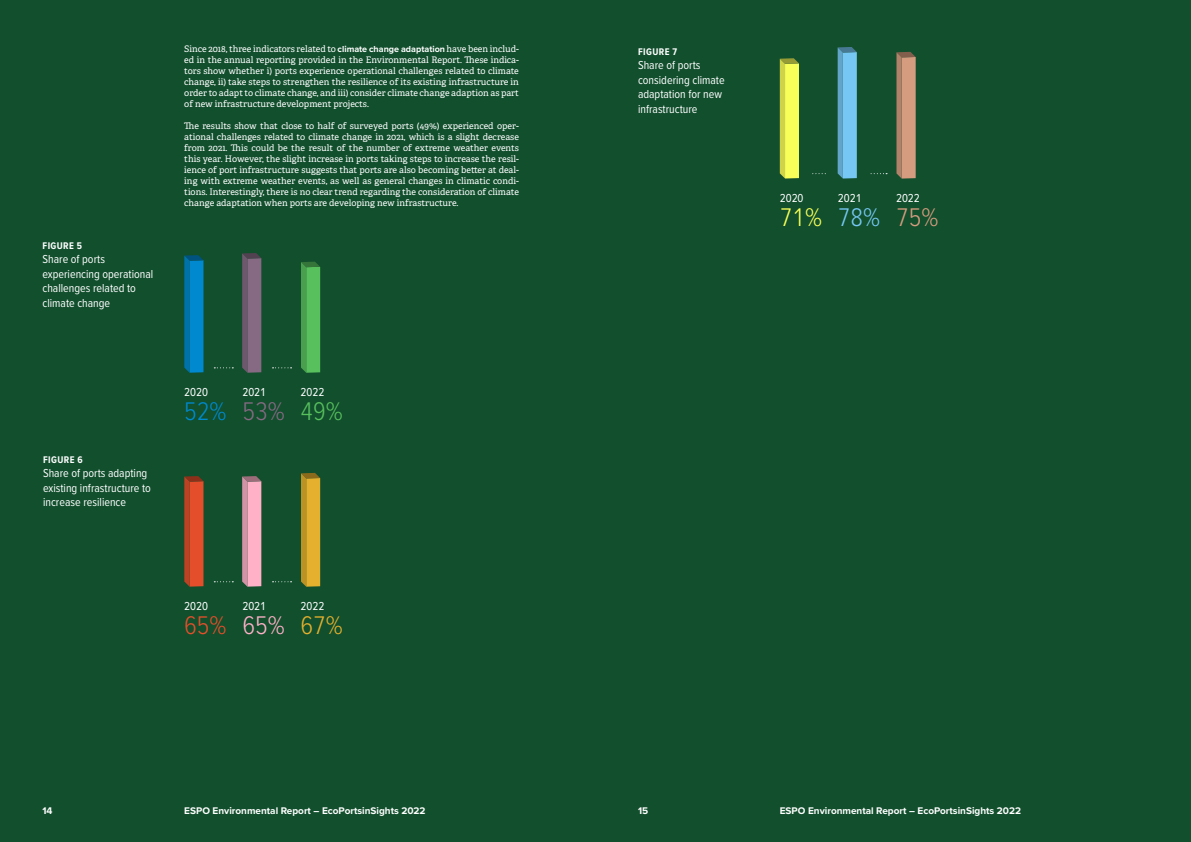
<style>
.page{position:relative;width:1191px;height:842px;background:#fff}
.page>*{position:absolute;margin:0;border:0;box-sizing:border-box;transform-origin:0 0}
.t1{font:300 26.5px "Proxima Nova Cond";color:#f8ff58}
.t2{font:300 26.5px "Proxima Nova Cond";color:#76c7f3}
.t3{font:300 26.5px "Proxima Nova Cond";color:#d69c7f}
.t4{font:300 26.5px "Proxima Nova Cond";color:#0089ce}
.t5{font:300 26.5px "Proxima Nova Cond";color:#866a83}
.t6{font:300 26.5px "Proxima Nova Cond";color:#58c05d}
.t7{font:300 26.5px "Proxima Nova Cond";color:#e54e2a}
.t8{font:300 26.5px "Proxima Nova Cond";color:#ffb1c8}
.t9{font:300 26.5px "Proxima Nova Cond";color:#e4b02d}
.t10{font:12px/14.4px "Proxima Nova Cond";color:#fff}
.t11{font:700 10px "Proxima Nova";color:#fff}
.t12{font:700 10px "Proxima Nova Cond";letter-spacing:.04em;color:#fff}
.t13{font:9px/11px "Adelle";color:#fff;text-align:justify}
.s1{font-family:"Proxima Nova";font-weight:700}
</style>
<div class="page">
<div style="left:0;top:0;width:595px;height:842px;background:#114f2d"></div>
<div style="left:595px;top:0;width:596px;height:842px;background:#114f2d"></div>
<svg style="left:780px;top:58px;width:19px;height:121px;background:#e4ec52"></svg>
<svg style="left:837px;top:47px;width:20px;height:132px;background:#69b4d9"></svg>
<svg style="left:896px;top:52px;width:19px;height:127px;background:#bf8f73"></svg>
<svg style="left:272px;top:367px;width:19px;height:1px"></svg>
<svg style="left:184px;top:255px;width:19px;height:118px;background:#007eba"></svg>
<svg style="left:242px;top:253px;width:19px;height:120px;background:#796278"></svg>
<svg style="left:301px;top:262px;width:19px;height:111px;background:#51b256"></svg>
<svg style="left:214px;top:581px;width:19px;height:1px"></svg>
<svg style="left:272px;top:581px;width:19px;height:1px"></svg>
<svg style="left:184px;top:476px;width:19px;height:111px;background:#cd4927"></svg>
<svg style="left:242px;top:476px;width:19px;height:111px;background:#e6a2b6"></svg>
<svg style="left:301px;top:473px;width:19px;height:114px;background:#d1a32a"></svg>
<p class="t12" style="left:43px;top:238px;width:41px">FIGURE 5</p>
<h2 class="t10" style="left:43px;top:252px;width:112px">Share of ports experiencing operational challenges related to climate change</h2>
<p class="t12" style="left:43px;top:452px;width:41px">FIGURE 6</p>
<h2 class="t10" style="left:43px;top:466px;width:109px">Share of ports adapting existing infrastructure to increase resilience</h2>
<p class="t13" style="left:184px;top:44px;width:336px">Since 2018, three indicators related to <span class="s1">climate change adaptation</span> have been includ&shy;ed in the annual reporting provided in the Environmental Report. These indica&shy;tors show whether i) ports experience operational challenges related to climate change, ii) take steps to strengthen the resilience of its existing infrastructure in order to adapt to climate change, and iii) consider climate change adaption as part of new infrastructure development projects.</p>
<p class="t13" style="left:184px;top:121px;width:336px">The results show that close to half of surveyed ports (49%) experienced oper&shy;ational challenges related to climate change in 2021, which is a slight decrease from 2021. This could be the result of the number of extreme weather events this year. However, the slight increase in ports taking steps to increase the resil&shy;ience of port infrastructure suggests that ports are also becoming better at deal&shy;ing with extreme weather events, as well as general changes in climatic condi&shy;tions. Interestingly, there is no clear trend regarding the consideration of climate change adaptation when ports are developing new infrastructure.</p>
<h2 class="t10" style="left:184px;top:385px;width:25px">2020</h2>
<h1 class="t4" style="left:184px;top:392px;width:44px">52%</h1>
<h2 class="t10" style="left:242px;top:385px;width:25px">2021</h2>
<h1 class="t5" style="left:242px;top:392px;width:44px">53%</h1>
<h2 class="t10" style="left:300px;top:385px;width:25px">2022</h2>
<h1 class="t6" style="left:300px;top:392px;width:44px">49%</h1>
<h2 class="t10" style="left:184px;top:599px;width:25px">2020</h2>
<h1 class="t7" style="left:184px;top:606px;width:44px">65%</h1>
<h2 class="t10" style="left:242px;top:599px;width:25px">2021</h2>
<h1 class="t8" style="left:242px;top:606px;width:44px">65%</h1>
<h2 class="t10" style="left:300px;top:599px;width:25px">2022</h2>
<h1 class="t9" style="left:300px;top:606px;width:44px">67%</h1>
<p class="t12" style="left:638px;top:44px;width:41px">FIGURE 7</p>
<h2 class="t10" style="left:638px;top:58px;width:88px">Share of ports considering climate adaptation for new infrastructure</h2>
<h2 class="t10" style="left:780px;top:191px;width:25px">2020</h2>
<h1 class="t1" style="left:780px;top:198px;width:44px">71%</h1>
<h2 class="t10" style="left:838px;top:191px;width:25px">2021</h2>
<h1 class="t2" style="left:838px;top:198px;width:44px">78%</h1>
<h2 class="t10" style="left:896px;top:191px;width:25px">2022</h2>
<h1 class="t3" style="left:896px;top:198px;width:44px">75%</h1>
<p class="t11" style="left:43px;top:803px;width:12px">14</p>
<p class="t11" style="left:184px;top:803px;width:243px">ESPO Environmental Report – EcoPortsinSights 2022</p>
<p class="t11" style="left:638px;top:803px;width:12px">15</p>
<p class="t11" style="left:780px;top:803px;width:243px">ESPO Environmental Report – EcoPortsinSights 2022</p>
</div>
